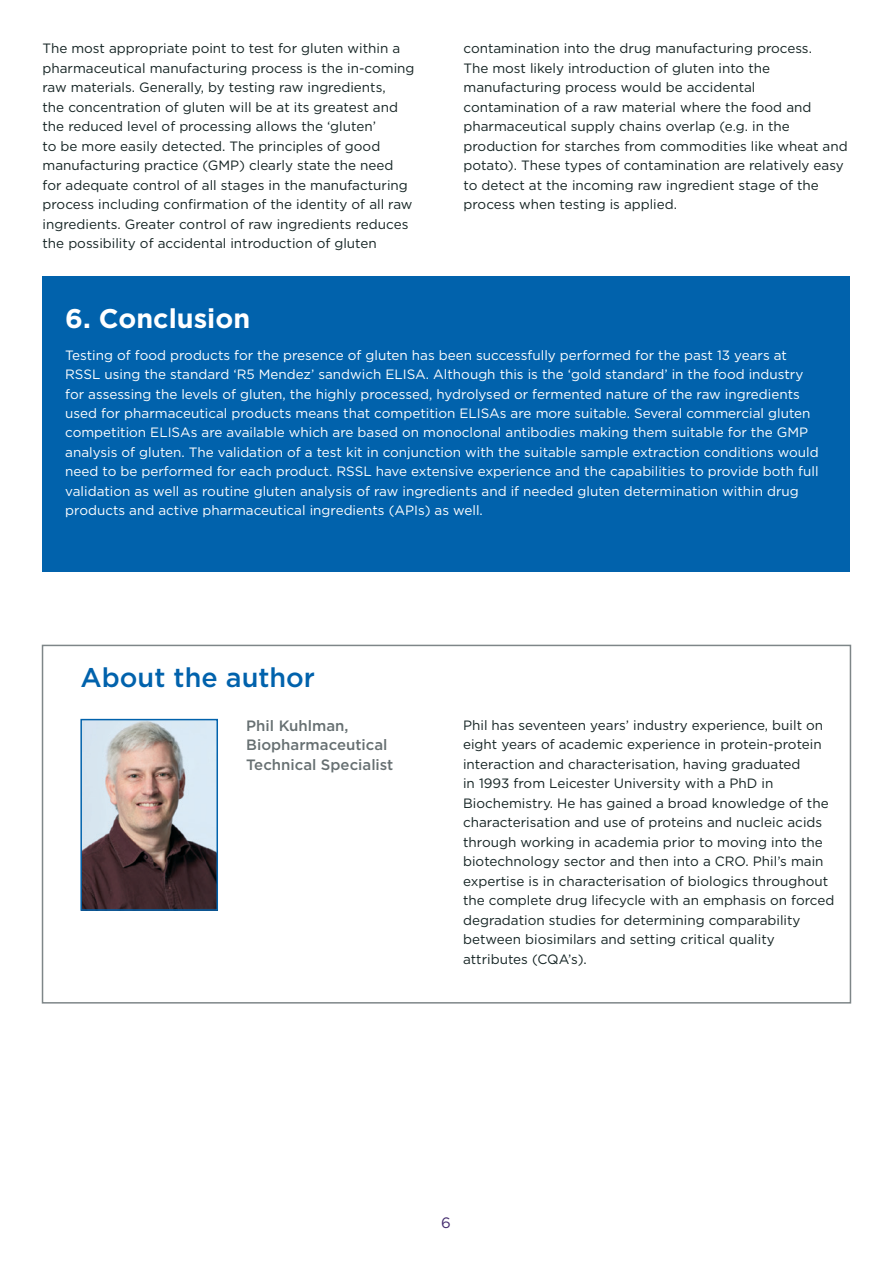
<style>
.page{position:relative;width:893px;height:1263px;background:#fff}
.page>*{position:absolute;margin:0;border:0;box-sizing:border-box;transform-origin:0 0}
.t1{font:500 27px "Gotham";color:#0162ac}
.t2{font:700 27px "Gotham";color:#fff}
.t3{font:500 15px/19.5px "Gotham";color:#677072}
.t4{font:15px "Gotham";color:#442c6e}
.t5{font:13.5px/19.5px "Gotham";color:#142323}
.t6{font:13.5px/19.5px "Gotham";color:#fff}
</style>
<div class="page">
<div style="left:43px;top:276px;width:807px;height:296px;background:#0162ac"></div>
<img style="left:83px;top:722px;width:132px;height:186px">
<div style="left:80px;top:719px;width:138px;height:192px;border:2px solid #0162ac"></div>
<div style="left:42px;top:645px;width:809px;height:358px;border:2px solid #7e8688"></div>
<p class="t5" style="left:43px;top:39px;width:373px">The most appropriate point to test for gluten within a pharmaceutical manufacturing process is the in-coming raw materials. Generally, by testing raw ingredients,<br>the concentration of gluten will be at its greatest and the reduced level of processing allows the ‘gluten’<br>to be more easily detected. The principles of good manufacturing practice (GMP) clearly state the need for adequate control of all stages in the manufacturing process including confirmation of the identity of all raw ingredients. Greater control of raw ingredients reduces the possibility of accidental introduction of gluten</p>
<p class="t5" style="left:463px;top:38px;width:386px">contamination into the drug manufacturing process.<br>The most likely introduction of gluten into the manufacturing process would be accidental contamination of a raw material where the food and pharmaceutical supply chains overlap (e.g. in the production for starches from commodities like wheat and potato). These types of contamination are relatively easy to detect at the incoming raw ingredient stage of the process when testing is applied.</p>
<h1 class="t2" style="left:65px;top:301px;width:186px">6. Conclusion</h1>
<p class="t6" style="left:65px;top:345px;width:755px">Testing of food products for the presence of gluten has been successfully performed for the past 13 years at RSSL using the standard ‘R5 Mendez’ sandwich ELISA. Although this is the ‘gold standard’ in the food industry for assessing the levels of gluten, the highly processed, hydrolysed or fermented nature of the raw ingredients used for pharmaceutical products means that competition ELISAs are more suitable. Several commercial gluten competition ELISAs are available which are based on monoclonal antibodies making them suitable for the GMP analysis of gluten. The validation of a test kit in conjunction with the suitable sample extraction conditions would need to be performed for each product. RSSL have extensive experience and the capabilities to provide both full validation as well as routine gluten analysis of raw ingredients and if needed gluten determination within drug products and active pharmaceutical ingredients (APIs) as well.</p>
<h1 class="t1" style="left:80px;top:660px;width:236px">About the author</h1>
<p class="t3" style="left:246px;top:716px;width:149px">Phil Kuhlman,<br>Biopharmaceutical<br>Technical Specialist</p>
<p class="t5" style="left:463px;top:715px;width:373px">Phil has seventeen years’ industry experience, built on eight years of academic experience in protein-protein interaction and characterisation, having graduated<br>in 1993 from Leicester University with a PhD in Biochemistry. He has gained a broad knowledge of the characterisation and use of proteins and nucleic acids through working in academia prior to moving into the biotechnology sector and then into a CRO. Phil’s main expertise is in characterisation of biologics throughout the complete drug lifecycle with an emphasis on forced degradation studies for determining comparability between biosimilars and setting critical quality attributes (CQA’s).</p>
<p class="t4" style="left:441px;top:1213px;width:11px">6</p>
</div>
